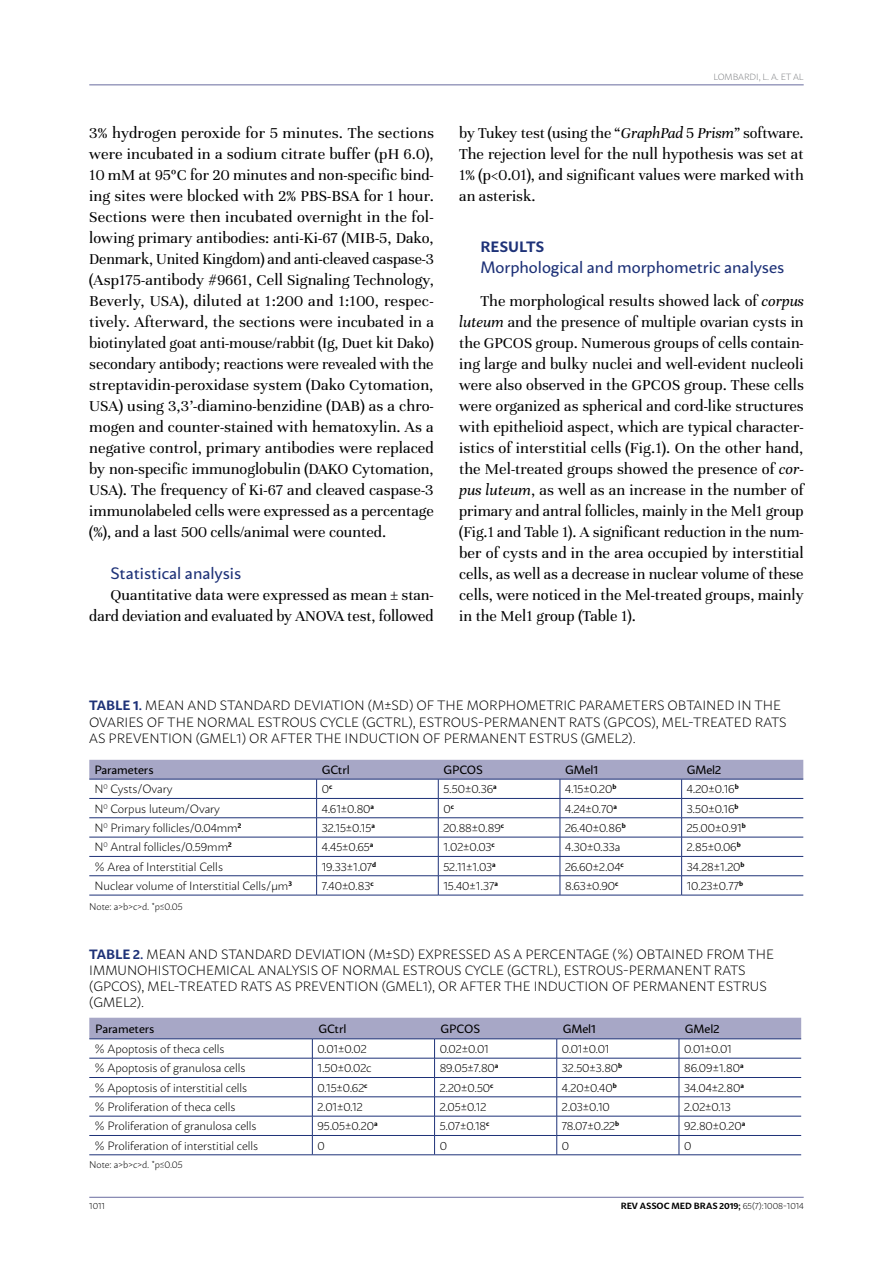
<style>
.page{position:relative;width:893px;height:1263px;background:#fff}
.page>*{position:absolute;margin:0;border:0;box-sizing:border-box;transform-origin:0 0}
.t1{font:16.5px/21px "Unna";color:#000;text-align:justify}
.t2{font:16.5px "Mato Sans";color:#1e3278}
.t3{font:600 15px "Mato Sans";color:#1e3278}
.t4{font:200 13.5px/16.2px "Mato Sans";color:#000}
.t5{font:200 12px "Mato Sans";color:#000}
.t6{font:12px "Mato Sans";color:#000}
.t7{font:200 9.75px "Mato Sans";letter-spacing:-.01em;color:#000}
.t8{font:600 9px "Mato Sans";color:#000}
.t9{font:200 9px "Mato Sans";letter-spacing:-.01em;color:#808285}
.t10{font:200 9px "Mato Sans";color:#000}
.s1{font-style:italic}
.s2{font-weight:600;color:#1e3278}
.s3{font-weight:200}
</style>
<div class="page">
<hr style="left:89px;top:85px;width:715px;height:1px;background:#696c9f">
<hr style="left:89px;top:1197px;width:715px;height:1px;background:#696c9f">
<hr style="left:317px;top:895px;width:121px;height:1px;background:#1e3278">
<hr style="left:438px;top:895px;width:122px;height:1px;background:#1e3278">
<hr style="left:560px;top:895px;width:122px;height:1px;background:#1e3278">
<hr style="left:89px;top:895px;width:228px;height:1px;background:#1e3278">
<svg style="left:89px;top:760px;width:714px;height:135px"></svg>
<hr style="left:682px;top:895px;width:121px;height:1px;background:#1e3278">
<hr style="left:89px;top:779px;width:228px;height:1px;background:#1e3278">
<hr style="left:317px;top:779px;width:121px;height:1px;background:#1e3278">
<hr style="left:438px;top:779px;width:122px;height:1px;background:#1e3278">
<hr style="left:560px;top:779px;width:122px;height:1px;background:#1e3278">
<hr style="left:682px;top:779px;width:121px;height:1px;background:#1e3278">
<hr style="left:312px;top:1154px;width:123px;height:1px;background:#1e3278">
<hr style="left:435px;top:1154px;width:122px;height:1px;background:#1e3278">
<hr style="left:557px;top:1154px;width:122px;height:1px;background:#1e3278">
<hr style="left:679px;top:1154px;width:122px;height:1px;background:#1e3278">
<svg style="left:89px;top:1018px;width:712px;height:136px"></svg>
<hr style="left:89px;top:1154px;width:223px;height:1px;background:#1e3278">
<hr style="left:89px;top:1038px;width:223px;height:1px;background:#1e3278">
<hr style="left:312px;top:1038px;width:123px;height:1px;background:#1e3278">
<hr style="left:435px;top:1038px;width:122px;height:1px;background:#1e3278">
<hr style="left:557px;top:1038px;width:122px;height:1px;background:#1e3278">
<hr style="left:679px;top:1038px;width:122px;height:1px;background:#1e3278">
<p class="t1" style="left:89px;top:122px;width:346px">3% hydrogen peroxide for 5 minutes. The sections were incubated in a sodium citrate buffer (pH 6.0), 10 mM at 95ºC for 20 minutes and non-specific bind&shy;ing sites were blocked with 2% PBS-BSA for 1 hour.<br>Sections were then incubated overnight in the fol&shy;lowing primary antibodies: anti-Ki-67 (MIB-5, Dako, Denmark, United Kingdom) and anti-cleaved caspase-3 (Asp175-antibody #9661, Cell Signaling Technology, Beverly, USA), diluted at 1:200 and 1:100, respec&shy;tively. Afterward, the sections were incubated in a biotinylated goat anti-mouse/rabbit (Ig, Duet kit Dako) secondary antibody; reactions were revealed with the streptavidin-peroxidase system (Dako Cytomation, USA) using 3,3’-diamino-benzidine (DAB) as a chro&shy;mogen and counter-stained with hematoxylin. As a negative control, primary antibodies were replaced by non-specific immunoglobulin (DAKO Cytomation, USA). The frequency of Ki-67 and cleaved caspase-3 immunolabeled cells were expressed as a percentage (%), and a last 500 cells/animal were counted.</p>
<p class="t2" style="left:111px;top:558px;width:132px">Statistical analysis</p>
<p class="t1" style="left:89px;top:584px;width:346px;text-align:right">Quantitative data were expressed as mean ± stan&shy;dard deviation and evaluated by ANOVA test, followed</p>
<p class="t9" style="left:713px;top:68px;width:92px">LOMBARDI, L. A. ET AL</p>
<p class="t1" style="left:459px;top:122px;width:346px">by Tukey test (using the “<span class="s1">GraphPad</span> 5 <span class="s1">Prism</span>” software.<br>The rejection level for the null hypothesis was set at 1% (p&lt;0.01), and significant values were marked with an asterisk.</p>
<p class="t3" style="left:480px;top:233px;width:65px">RESULTS</p>
<p class="t2" style="left:480px;top:251px;width:305px">Morphological and morphometric analyses</p>
<p class="t1" style="left:459px;top:290px;width:346px;text-indent:21px">The morphological results showed lack of <span class="s1">corpus luteum</span> and the presence of multiple ovarian cysts in the GPCOS group. Numerous groups of cells contain&shy;ing large and bulky nuclei and well-evident nucleoli were also observed in the GPCOS group. These cells were organized as spherical and cord-like structures with epithelioid aspect, which are typical character&shy;istics of interstitial cells (Fig.1). On the other hand, the Mel-treated groups showed the presence of <span class="s1">cor&shy;pus luteum</span>, as well as an increase in the number of primary and antral follicles, mainly in the Mel1 group (Fig.1 and Table 1). A significant reduction in the num&shy;ber of cysts and in the area occupied by interstitial cells, as well as a decrease in nuclear volume of these cells, were noticed in the Mel-treated groups, mainly in the Mel1 group (Table 1).</p>
<p class="t4" style="left:89px;top:696px;width:699px"><span class="s2">TABLE 1.</span> MEAN AND STANDARD DEVIATION (M±SD) OF THE MORPHOMETRIC PARAMETERS OBTAINED IN THE<br>OVARIES OF THE NORMAL ESTROUS CYCLE (GCTRL), ESTROUS-PERMANENT RATS (GPCOS), MEL-TREATED RATS<br>AS PREVENTION (GMEL1) OR AFTER THE INDUCTION OF PERMANENT ESTRUS (GMEL2).</p>
<p class="t6" style="left:94px;top:759px;width:61px">Parameters</p>
<p class="t6" style="left:322px;top:759px;width:30px">GCtrl</p>
<p class="t6" style="left:443px;top:759px;width:41px">GPCOS</p>
<p class="t6" style="left:565px;top:759px;width:35px">GMel1</p>
<p class="t6" style="left:687px;top:759px;width:36px">GMel2</p>
<p class="t5" style="left:94px;top:778px;width:80px">N<sup>0</sup> Cysts/Ovary</p>
<p class="t5" style="left:322px;top:778px;width:12px">0<sup>c</sup></p>
<p class="t5" style="left:443px;top:778px;width:55px">5.50±0.36<sup>a</sup></p>
<p class="t5" style="left:565px;top:778px;width:53px">4.15±0.20<sup>b</sup></p>
<p class="t5" style="left:687px;top:778px;width:53px">4.20±0.16<sup>b</sup></p>
<p class="t5" style="left:94px;top:798px;width:127px">N<sup>0</sup> Corpus luteum/Ovary</p>
<p class="t5" style="left:322px;top:798px;width:54px">4.61±0.80<sup>a</sup></p>
<p class="t5" style="left:443px;top:798px;width:12px">0<sup>c</sup></p>
<p class="t5" style="left:565px;top:798px;width:54px">4.24±0.70<sup>a</sup></p>
<p class="t5" style="left:687px;top:798px;width:53px">3.50±0.16<sup>b</sup></p>
<p class="t5" style="left:94px;top:817px;width:148px">N<sup>0</sup> Primary follicles/0.04mm<sup>2</sup></p>
<p class="t5" style="left:322px;top:817px;width:55px">32.15±0.15<sup>a</sup></p>
<p class="t5" style="left:443px;top:817px;width:62px">20.88±0.89<sup>c</sup></p>
<p class="t5" style="left:565px;top:817px;width:62px">26.40±0.86<sup>b</sup></p>
<p class="t5" style="left:687px;top:817px;width:61px">25.00±0.91<sup>b</sup></p>
<p class="t5" style="left:94px;top:836px;width:139px">N<sup>0</sup> Antral follicles/0.59mm<sup>2</sup></p>
<p class="t5" style="left:322px;top:836px;width:53px">4.45±0.65<sup>a</sup></p>
<p class="t5" style="left:443px;top:836px;width:53px">1.02±0.03<sup>c</sup></p>
<p class="t5" style="left:565px;top:836px;width:57px">4.30±0.33a</p>
<p class="t5" style="left:687px;top:836px;width:55px">2.85±0.06<sup>b</sup></p>
<p class="t5" style="left:94px;top:855px;width:130px">% Area of Interstitial Cells</p>
<p class="t5" style="left:322px;top:855px;width:56px">19.33±1.07<sup>d</sup></p>
<p class="t5" style="left:443px;top:855px;width:54px">52.11±1.03<sup>a</sup></p>
<p class="t5" style="left:565px;top:855px;width:60px">26.60±2.04<sup>c</sup></p>
<p class="t5" style="left:687px;top:855px;width:59px">34.28±1.20<sup>b</sup></p>
<p class="t5" style="left:94px;top:875px;width:199px">Nuclear volume of Interstitial Cells/µm<sup>3</sup></p>
<p class="t5" style="left:322px;top:875px;width:54px">7.40±0.83<sup>c</sup></p>
<p class="t5" style="left:443px;top:875px;width:56px">15.40±1.37<sup>a</sup></p>
<p class="t5" style="left:565px;top:875px;width:55px">8.63±0.90<sup>c</sup></p>
<p class="t5" style="left:687px;top:875px;width:58px">10.23±0.77<sup>b</sup></p>
<p class="t7" style="left:89px;top:898px;width:95px">Note: a&gt;b&gt;c&gt;d. *p≤0.05</p>
<p class="t4" style="left:89px;top:944px;width:686px"><span class="s2">TABLE 2.</span> MEAN AND STANDARD DEVIATION (M±SD) EXPRESSED AS A PERCENTAGE (%) OBTAINED FROM THE IMMUNOHISTOCHEMICAL ANALYSIS OF NORMAL ESTROUS CYCLE (GCTRL), ESTROUS-PERMANENT RATS (GPCOS), MEL-TREATED RATS AS PREVENTION (GMEL1), OR AFTER THE INDUCTION OF PERMANENT ESTRUS (GMEL2).</p>
<p class="t6" style="left:95px;top:1017px;width:61px">Parameters</p>
<p class="t6" style="left:318px;top:1017px;width:30px">GCtrl</p>
<p class="t6" style="left:441px;top:1017px;width:41px">GPCOS</p>
<p class="t6" style="left:563px;top:1017px;width:35px">GMel1</p>
<p class="t6" style="left:685px;top:1017px;width:36px">GMel2</p>
<p class="t5" style="left:94px;top:1038px;width:132px">% Apoptosis of theca cells</p>
<p class="t5" style="left:317px;top:1038px;width:51px">0.01±0.02</p>
<p class="t5" style="left:440px;top:1038px;width:51px">0.02±0.01</p>
<p class="t5" style="left:562px;top:1038px;width:49px">0.01±0.01</p>
<p class="t5" style="left:684px;top:1038px;width:49px">0.01±0.01</p>
<p class="t5" style="left:94px;top:1057px;width:153px">% Apoptosis of granulosa cells</p>
<p class="t5" style="left:317px;top:1057px;width:56px">1.50±0.02c</p>
<p class="t5" style="left:440px;top:1057px;width:60px">89.05±7.80<sup>a</sup></p>
<p class="t5" style="left:562px;top:1057px;width:62px">32.50±3.80<sup>b</sup></p>
<p class="t5" style="left:684px;top:1057px;width:61px">86.09±1.80<sup>a</sup></p>
<p class="t5" style="left:94px;top:1077px;width:154px">% Apoptosis of interstitial cells</p>
<p class="t5" style="left:317px;top:1077px;width:52px">0.15±0.62<sup>c</sup></p>
<p class="t5" style="left:440px;top:1077px;width:55px">2.20±0.50<sup>c</sup></p>
<p class="t5" style="left:562px;top:1077px;width:56px">4.20±0.40<sup>b</sup></p>
<p class="t5" style="left:684px;top:1077px;width:61px">34.04±2.80<sup>a</sup></p>
<p class="t5" style="left:94px;top:1096px;width:143px">% Proliferation of theca cells</p>
<p class="t5" style="left:317px;top:1096px;width:47px">2.01±0.12</p>
<p class="t5" style="left:440px;top:1096px;width:48px">2.05±0.12</p>
<p class="t5" style="left:562px;top:1096px;width:49px">2.03±0.10</p>
<p class="t5" style="left:684px;top:1096px;width:48px">2.02±0.13</p>
<p class="t5" style="left:94px;top:1115px;width:164px">% Proliferation of granulosa cells</p>
<p class="t5" style="left:317px;top:1115px;width:62px">95.05±0.20<sup>a</sup></p>
<p class="t5" style="left:440px;top:1115px;width:51px">5.07±0.18<sup>c</sup></p>
<p class="t5" style="left:562px;top:1115px;width:59px">78.07±0.22<sup>b</sup></p>
<p class="t5" style="left:684px;top:1115px;width:63px">92.80±0.20<sup>a</sup></p>
<p class="t5" style="left:94px;top:1135px;width:165px">% Proliferation of interstitial cells</p>
<p class="t5" style="left:317px;top:1135px;width:9px">0</p>
<p class="t5" style="left:440px;top:1135px;width:9px">0</p>
<p class="t5" style="left:562px;top:1135px;width:9px">0</p>
<p class="t5" style="left:684px;top:1135px;width:9px">0</p>
<p class="t7" style="left:89px;top:1156px;width:95px">Note: a&gt;b&gt;c&gt;d. *p≤0.05</p>
<p class="t10" style="left:89px;top:1198px;width:17px">1011</p>
<p class="t8" style="left:621px;top:1198px;width:185px">REV ASSOC MED BRAS 2019; <span class="s3">65(7):1008-1014</span></p>
</div>
